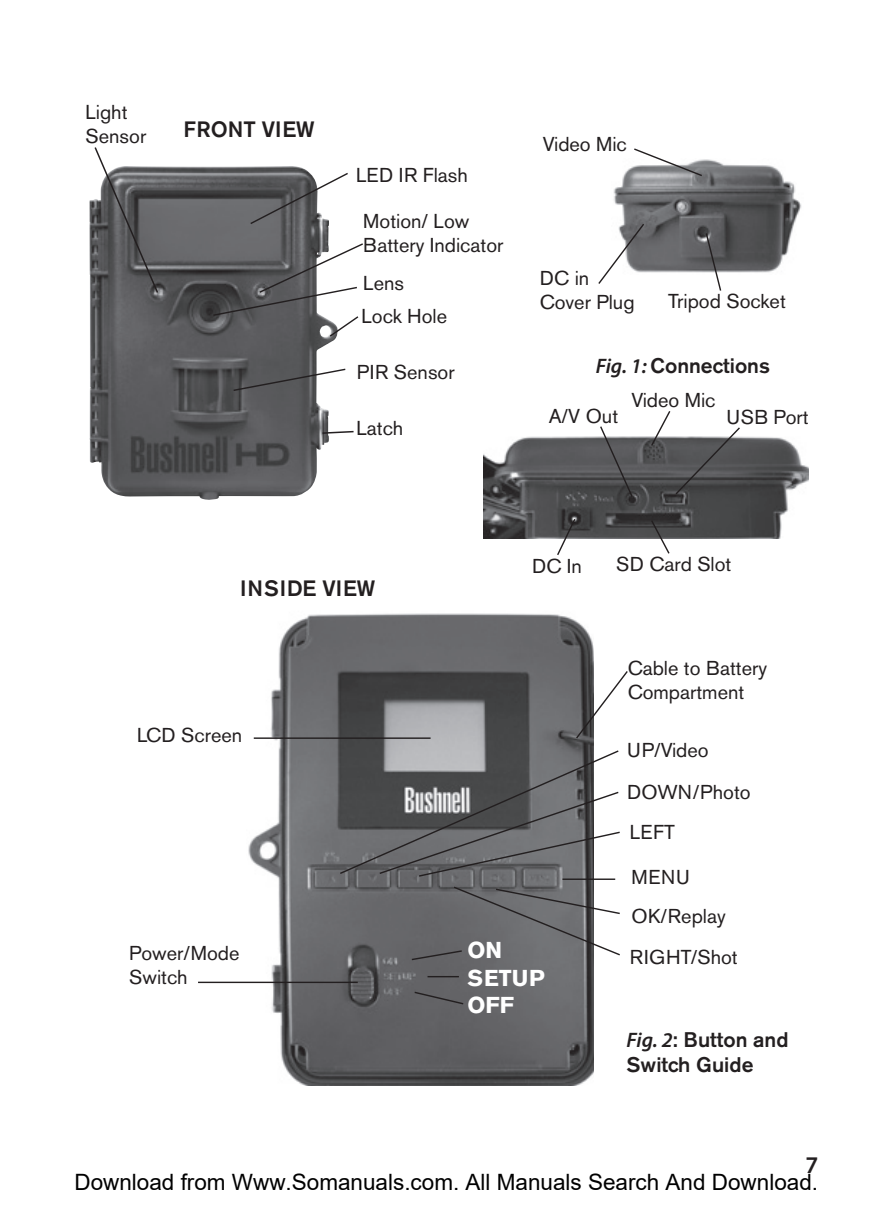
<style>
.page{position:relative;width:893px;height:1225px;background:#fff}
.page>*{position:absolute;margin:0;border:0;box-sizing:border-box;transform-origin:0 0}
.t1{font:600 24px "Myriad Pro";color:#231f20}
.t2{font:700 22.8px/27.3px "Akzidenz Grotesk BE";color:#fff}
.t3{font:22.5px "Arial";color:#000}
.t4{font:500 21.9px "Akzidenz Grotesk BE";letter-spacing:.04em;color:#231f20}
.t5{font:500 21.9px "Akzidenz Grotesk BE";color:#231f20}
.t6{font:500 21px/25.2px "Akzidenz Grotesk BE";color:#231f20}
.t7{font:20.1px/24px "Akzidenz Grotesk BE";color:#231f20}
.s1{font-family:"Myriad Pro";font-weight:600;font-style:italic}
</style>
<div class="page">
<img style="left:89px;top:166px;width:247px;height:334px">
<img style="left:246px;top:613px;width:348px;height:472px">
<img style="left:484px;top:436px;width:324px;height:102px">
<svg style="left:650px;top:519px;width:21px;height:35px"></svg>
<svg style="left:556px;top:517px;width:21px;height:38px"></svg>
<hr style="left:427px;top:976px;width:32px;height:1px;background:#231f20">
<svg style="left:413px;top:990px;width:52px;height:15px"></svg>
<svg style="left:249px;top:171px;width:99px;height:54px"></svg>
<svg style="left:212px;top:242px;width:151px;height:96px"></svg>
<svg style="left:232px;top:368px;width:114px;height:24px"></svg>
<hr style="left:254px;top:737px;width:177px;height:2px;background:#231f20">
<hr style="left:198px;top:981px;width:160px;height:2px;background:#231f20">
<svg style="left:338px;top:749px;width:282px;height:128px;background:#727375"></svg>
<hr style="left:562px;top:878px;width:53px;height:2px;background:#231f20">
<svg style="left:410px;top:885px;width:210px;height:76px;background:#77787a"></svg>
<svg style="left:575px;top:669px;width:53px;height:71px"></svg>
<img style="left:613px;top:159px;width:189px;height:114px">
<svg style="left:632px;top:148px;width:72px;height:29px"></svg>
<svg style="left:598px;top:222px;width:48px;height:62px"></svg>
<svg style="left:705px;top:232px;width:17px;height:59px"></svg>
<svg style="left:321px;top:430px;width:33px;height:5px"></svg>
<svg style="left:93px;top:147px;width:66px;height:147px"></svg>
<svg style="left:599px;top:426px;width:35px;height:72px;background:#6a6b6c"></svg>
<svg style="left:650px;top:411px;width:91px;height:85px"></svg>
<p class="t7" style="left:86px;top:100px;width:62px">Light<br>Sensor</p>
<p class="t5" style="left:184px;top:116px;width:132px">FRONT VIEW</p>
<p class="t7" style="left:356px;top:163px;width:113px">LED IR Flash</p>
<p class="t7" style="left:363px;top:209px;width:142px">Motion/ Low<br>Battery Indicator</p>
<p class="t7" style="left:361px;top:267px;width:87px;line-height:32.4px">Lens<br>Lock Hole</p>
<p class="t7" style="left:357px;top:360px;width:99px">PIR Sensor</p>
<p class="t7" style="left:357px;top:416px;width:48px">Latch</p>
<p class="t7" style="left:543px;top:132px;width:86px">Video Mic</p>
<p class="t7" style="left:540px;top:266px;width:96px">DC in<br>Cover Plug</p>
<p class="t7" style="left:668px;top:289px;width:119px">Tripod Socket</p>
<p class="t6" style="left:596px;top:352px;width:176px"><span class="s1">Fig. 1:</span> Connections</p>
<p class="t7" style="left:727px;top:405px;width:84px">USB Port</p>
<p class="t7" style="left:632px;top:388px;width:86px">Video Mic</p>
<p class="t7" style="left:549px;top:404px;width:71px">A/V Out</p>
<p class="t4" style="left:240px;top:575px;width:137px">INSIDE VIEW</p>
<p class="t7" style="left:532px;top:554px;width:51px">DC In</p>
<p class="t7" style="left:616px;top:552px;width:117px">SD Card Slot</p>
<p class="t7" style="left:628px;top:655px;width:141px">Cable to Battery<br>Compartment</p>
<p class="t7" style="left:137px;top:722px;width:107px">LCD Screen</p>
<p class="t7" style="left:129px;top:941px;width:112px">Power/Mode<br>Switch</p>
<p class="t2" style="left:467px;top:936px;width:79px">ON<br>SETUP<br>OFF</p>
<p class="t7" style="left:627px;top:730px;width:125px;line-height:40.5px">UP/Video<br>DOWN/Photo<br>LEFT</p>
<p class="t7" style="left:631px;top:858px;width:96px;line-height:38.4px">MENU<br>OK/Replay</p>
<p class="t7" style="left:630px;top:945px;width:109px">RIGHT/Shot</p>
<p class="t6" style="left:627px;top:1027px;width:163px"><span class="s1">Fig. 2</span>: Button and<br>Switch Guide</p>
<p class="t1" style="left:805px;top:1149px;width:14px">7</p>
<p class="t3" style="left:74px;top:1169px;width:745px">Download from Www.Somanuals.com. All Manuals Search And Download.</p>
</div>
